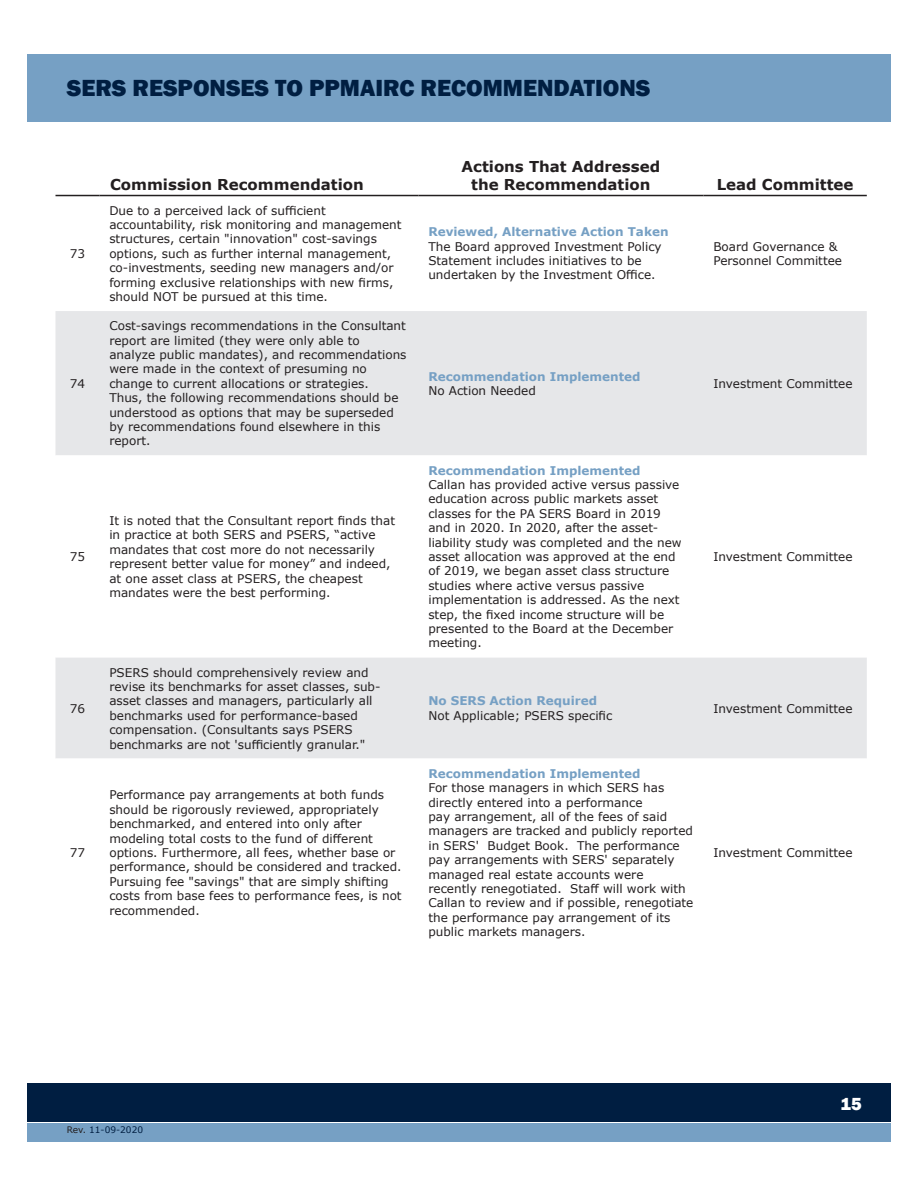
<style>
.page{position:relative;width:918px;height:1188px;background:#fff}
.page>*{position:absolute;margin:0;border:0;box-sizing:border-box;transform-origin:0 0}
.t1{font:800 24px "Franklin Gothic";color:#001e41}
.t2{font:800 18px "Franklin Gothic";color:#fff}
.t3{font:700 15px/18px "Verdana";color:#231f20;text-align:center}
.t4{font:12px/14.4px "Verdana";color:#231f20}
.t5{font:700 12px "Verdana";color:#76a0c4}
.t6{font:9px "Verdana";color:#001e41}
.s1{color:#231f20}
</style>
<div class="page">
<div style="left:27px;top:1083px;width:864px;height:38px;background:#001e41"></div>
<div style="left:27px;top:1123px;width:864px;height:19px;background:#76a0c4"></div>
<div style="left:27px;top:54px;width:864px;height:68px;background:#76a0c4"></div>
<div style="left:56px;top:311px;width:811px;height:144px;background:#e6e7e9"></div>
<div style="left:56px;top:658px;width:811px;height:100px;background:#e6e7e9"></div>
<hr style="left:56px;top:195px;width:43px;height:1px;background:#231f20">
<hr style="left:99px;top:195px;width:319px;height:1px;background:#231f20">
<hr style="left:418px;top:195px;width:285px;height:1px;background:#231f20">
<hr style="left:703px;top:195px;width:164px;height:1px;background:#231f20">
<h1 class="t1" style="left:67px;top:73px;width:585px">SERS RESPONSES TO PPMAIRC RECOMMENDATIONS</h1>
<p class="t3" style="left:110px;top:175px;width:255px">Commission Recommendation</p>
<p class="t3" style="left:462px;top:157px;width:200px">Actions That Addressed the Recommendation</p>
<p class="t3" style="left:717px;top:175px;width:138px">Lead Committee</p>
<p class="t4" style="left:70px;top:246px;width:17px">73</p>
<p class="t4" style="left:109px;top:203px;width:294px">Due to a perceived lack of sufficient accountability, risk monitoring and management structures, certain "innovation" cost-savings options, such as further internal management, co-investments, seeding new managers and/or forming exclusive relationships with new firms, should NOT be pursued at this time.</p>
<p class="t5" style="left:428px;top:223px;width:242px">Reviewed, Alternative Action Taken</p>
<p class="t4" style="left:428px;top:239px;width:235px">The Board approved Investment Policy<br>Statement includes initiatives to be undertaken by the Investment Office.</p>
<p class="t4" style="left:713px;top:239px;width:130px">Board Governance &amp;<br>Personnel Committee</p>
<p class="t4" style="left:70px;top:376px;width:17px">74</p>
<p class="t4" style="left:109px;top:319px;width:299px">Cost-savings recommendations in the Consultant report are limited (they were only able to analyze public mandates), and recommendations were made in the context of presuming no change to current allocations or strategies.<br>Thus, the following recommendations should be understood as options that may be superseded by recommendations found elsewhere in this report.</p>
<p class="t5" style="left:428px;top:368px;width:214px">Recommendation Implemented</p>
<p class="t4" style="left:428px;top:383px;width:109px">No Action Needed</p>
<p class="t4" style="left:713px;top:376px;width:141px">Investment Committee</p>
<p class="t4" style="left:70px;top:549px;width:17px">75</p>
<p class="t4" style="left:109px;top:513px;width:287px">It is noted that the Consultant report finds that in practice at both SERS and PSERS, “active mandates that cost more do not necessarily represent better value for money” and indeed, at one asset class at PSERS, the cheapest mandates were the best performing.</p>
<p class="t5" style="left:428px;top:462px;width:214px">Recommendation Implemented</p>
<p class="t4" style="left:428px;top:477px;width:255px">Callan has provided active versus passive education across public markets asset classes for the PA SERS Board in 2019 and in 2020. In 2020, after the asset&shy;liability study was completed and the new asset allocation was approved at the end of 2019, we began asset class structure studies where active versus passive implementation is addressed. As the next step, the fixed income structure will be presented to the Board at the December meeting.</p>
<p class="t4" style="left:713px;top:549px;width:141px">Investment Committee</p>
<p class="t4" style="left:70px;top:701px;width:17px">76</p>
<p class="t4" style="left:109px;top:665px;width:273px">PSERS should comprehensively review and revise its benchmarks for asset classes, sub&shy;asset classes and managers, particularly all benchmarks used for performance-based compensation. (Consultants says PSERS benchmarks are not 'sufficiently granular."</p>
<p class="t5" style="left:428px;top:693px;width:170px">No SERS Action Required</p>
<p class="t4" style="left:428px;top:708px;width:185px">Not Applicable; PSERS specific</p>
<p class="t4" style="left:713px;top:701px;width:141px">Investment Committee</p>
<p class="t4" style="left:70px;top:845px;width:17px">77</p>
<p class="t4" style="left:109px;top:788px;width:294px">Performance pay arrangements at both funds should be rigorously reviewed, appropriately benchmarked, and entered into only after modeling total costs to the fund of different options. Furthermore, all fees, whether base or performance, should be considered and tracked.<br>Pursuing fee "savings" that are simply shifting costs from base fees to performance fees, is not recommended.</p>
<p class="t5" style="left:428px;top:765px;width:214px">Recommendation Implemented</p>
<p class="t4" style="left:428px;top:780px;width:267px">For those managers in which SERS has directly entered into a performance<br>pay arrangement, all of the fees of said managers are tracked and publicly reported in SERS' Budget Book. The performance pay arrangements with SERS' separately managed real estate accounts were recently renegotiated. Staff will work with Callan to review and if possible, renegotiate the performance pay arrangement of its public markets managers.</p>
<p class="t4" style="left:713px;top:845px;width:141px">Investment Committee</p>
<p class="t6" style="left:67px;top:1124px;width:78px"><span class="s1">Rev.</span> 11-09-2020</p>
<h2 class="t2" style="left:841px;top:1092px;width:23px">15</h2>
</div>
